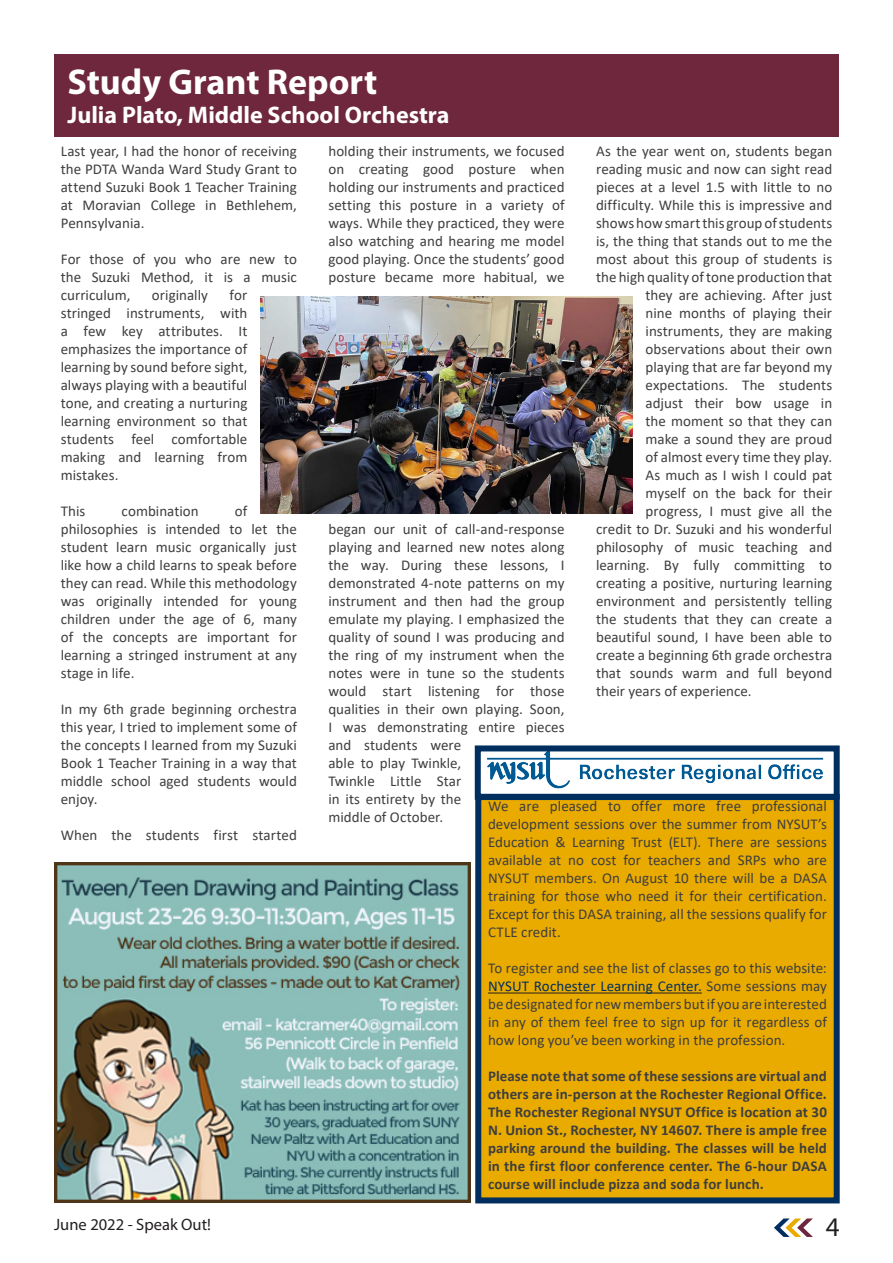
<style>
.page{position:relative;width:893px;height:1263px;background:#fff}
.page>*{position:absolute;margin:0;border:0;box-sizing:border-box;transform-origin:0 0}
._09_Article_Name{font:700 36px "Myriad Pro";color:#fff}
.t1{font:27px "Myriad Pro";color:#231f20}
._09_Article_Name-2{font:700 24px "Myriad Pro";color:#fff}
.t2{font:16.5px "Myriad Pro";color:#231f20}
._05_body_text{font:15px/18px "Calibri";color:#3e3e3f;text-align:justify}
._05_body_text-2{font:700 15px/18px "Calibri";letter-spacing:.005em;color:#3e3e3f;text-align:justify}
.s1{color:#002f5f}
</style>
<div class="page">
<svg style="left:774px;top:1218px;width:39px;height:19px"></svg>
<div style="left:54px;top:54px;width:785px;height:82px;background:#6e273d"></div>
<img style="left:261px;top:296px;width:371px;height:218px">
<div style="left:478px;top:797px;width:359px;height:403px;background:#eaab00"></div>
<hr style="left:488px;top:992px;width:214px;height:1px;background:#231f20">
<div style="left:475px;top:794px;width:365px;height:409px;border:6px solid #002f5f"></div>
<img style="left:487px;top:752px;width:337px;height:37px">
<div style="left:475px;top:745px;width:365px;height:55px;border:6px solid #002f5f"></div>
<img style="left:54px;top:863px;width:416px;height:339px">
<p class="_09_Article_Name" style="left:68px;top:59px;width:311px">Study Grant Report</p>
<p class="_09_Article_Name-2" style="left:68px;top:99px;width:383px">Julia Plato, Middle School Orchestra</p>
<p class="_05_body_text" style="left:61px;top:142px;width:238px">Last year, I had the honor of receiving the PDTA Wanda Ward Study Grant to attend Suzuki Book 1 Teacher Training at Moravian College in Bethlehem, Pennsylvania.</p>
<p class="_05_body_text" style="left:61px;top:250px;width:238px">For those of you who are new to the Suzuki Method, it is a music curriculum,</p>
<p class="_05_body_text" style="left:61px;top:286px;width:188px;text-indent:169px">for stringed instruments, with a few key attributes. It emphasizes the importance of learning by sound before sight, always playing with a beautiful tone, and creating a nurturing learning environment so that students feel comfortable making and learning from mistakes.</p>
<p class="_05_body_text" style="left:61px;top:502px;width:26px">This</p>
<p class="_05_body_text" style="left:122px;top:502px;width:79px">combination</p>
<p class="_05_body_text" style="left:152px;top:286px;width:58px">originally</p>
<p class="_05_body_text" style="left:61px;top:502px;width:238px;text-align:left;text-indent:174px">of philosophies is intended to let the student learn music organically just like how a child learns to speak before they can read. While this methodology was originally intended for young children under the age of 6, many of the concepts are important for learning a stringed instrument at any stage in life.</p>
<p class="_05_body_text" style="left:61px;top:700px;width:238px">In my 6th grade beginning orchestra this year, I tried to implement some of the concepts I learned from my Suzuki Book 1 Teacher Training in a way that middle school aged students would enjoy.</p>
<p class="_05_body_text" style="left:61px;top:826px;width:238px">When the students first started</p>
<p class="_05_body_text" style="left:328px;top:142px;width:238px">holding their instruments, we focused on creating good posture when holding our instruments and practiced setting this posture in a variety of ways. While they practiced, they were also watching and hearing me model good playing. Once the students’ good posture became more habitual, we</p>
<p class="_05_body_text" style="left:596px;top:142px;width:238px">As the year went on, students began</p>
<p class="_05_body_text" style="left:596px;top:160px;width:238px">reading music and now can sight read</p>
<p class="_05_body_text" style="left:596px;top:178px;width:238px">pieces at a level 1.5 with little to no</p>
<p class="_05_body_text" style="left:596px;top:196px;width:238px">difficulty. While this is impressive and</p>
<p class="_05_body_text" style="left:596px;top:214px;width:238px">shows how smart this group of students</p>
<p class="_05_body_text" style="left:596px;top:232px;width:238px">is, the thing that stands out to me the</p>
<p class="_05_body_text" style="left:596px;top:250px;width:238px">most about this group of students is</p>
<p class="_05_body_text" style="left:596px;top:268px;width:238px">the high quality of tone production that</p>
<p class="_05_body_text" style="left:645px;top:286px;width:188px">they are achieving. After just</p>
<p class="_05_body_text" style="left:645px;top:304px;width:188px">nine months of playing their</p>
<p class="_05_body_text" style="left:645px;top:322px;width:188px">instruments, they are making</p>
<p class="_05_body_text" style="left:645px;top:340px;width:188px">observations about their own</p>
<p class="_05_body_text" style="left:645px;top:358px;width:188px">playing that are far beyond my</p>
<p class="_05_body_text" style="left:645px;top:376px;width:188px">expectations. The students</p>
<p class="_05_body_text" style="left:645px;top:394px;width:188px">adjust their bow usage in</p>
<p class="_05_body_text" style="left:645px;top:412px;width:188px">the moment so that they can</p>
<p class="_05_body_text" style="left:645px;top:430px;width:188px">make a sound they are proud</p>
<p class="_05_body_text" style="left:645px;top:448px;width:188px">of almost every time they play.</p>
<p class="_05_body_text" style="left:645px;top:466px;width:188px">As much as I wish I could pat</p>
<p class="_05_body_text" style="left:645px;top:484px;width:188px">myself on the back for their</p>
<p class="_05_body_text" style="left:645px;top:502px;width:188px">progress, I must give all the</p>
<p class="_05_body_text" style="left:596px;top:520px;width:238px">credit to Dr. Suzuki and his wonderful</p>
<p class="_05_body_text" style="left:596px;top:538px;width:238px">philosophy of music teaching and</p>
<p class="_05_body_text" style="left:596px;top:556px;width:238px">learning. By fully committing to</p>
<p class="_05_body_text" style="left:596px;top:574px;width:238px">creating a positive, nurturing learning</p>
<p class="_05_body_text" style="left:596px;top:592px;width:238px">environment and persistently telling</p>
<p class="_05_body_text" style="left:596px;top:610px;width:238px">the students that they can create a</p>
<p class="_05_body_text" style="left:596px;top:628px;width:238px">beautiful sound, I have been able to</p>
<p class="_05_body_text" style="left:596px;top:646px;width:238px">create a beginning 6th grade orchestra</p>
<p class="_05_body_text" style="left:596px;top:664px;width:238px">that sounds warm and full beyond</p>
<p class="_05_body_text" style="left:596px;top:682px;width:157px">their years of experience.</p>
<p class="_05_body_text" style="left:328px;top:520px;width:238px;text-align:left">began our unit of call-and-response playing and learned new notes along the way. During these lessons, I demonstrated 4-note patterns on my instrument and then had the group emulate my playing. I emphasized the quality of sound I was producing and the ring of my instrument when the notes were in tune so the students would start listening for those qualities in their own playing. Soon,<br>I was demonstrating entire pieces and students were<br>able to play Twinkle,<br>Twinkle Little Star<br>in its entirety by the<br>middle of October.</p>
<p class="_05_body_text" style="left:488px;top:797px;width:340px">We are pleased to offer more free professional development sessions over the summer from NYSUT’s Education &amp; Learning Trust (ELT). There are sessions available at no cost for teachers and SRPs who are NYSUT members. On August 10 there will be a DASA training for those who need it for their certification.<br>Except for this DASA training, all the sessions qualify for CTLE credit.</p>
<p class="_05_body_text" style="left:488px;top:959px;width:340px">To register and see the list of classes go to this website:<br><span class="s1">NYSUT Rochester Learning Center.</span> Some sessions may be designated for new members but if you are interested in any of them feel free to sign up for it regardless of how long you’ve been working in the profession.</p>
<p class="_05_body_text-2" style="left:488px;top:1067px;width:340px">Please note that some of these sessions are virtual and others are in-person at the Rochester Regional Office.<br>The Rochester Regional NYSUT Office is location at 30<br>N. Union St., Rochester, NY 14607. There is ample free parking around the building. The classes will be held in the first floor conference center. The 6-hour DASA course will include pizza and soda for lunch.</p>
<p class="t2" style="left:54px;top:1214px;width:158px">June 2022 - Speak Out!</p>
<h2 class="t1" style="left:826px;top:1210px;width:15px">4</h2>
</div>
